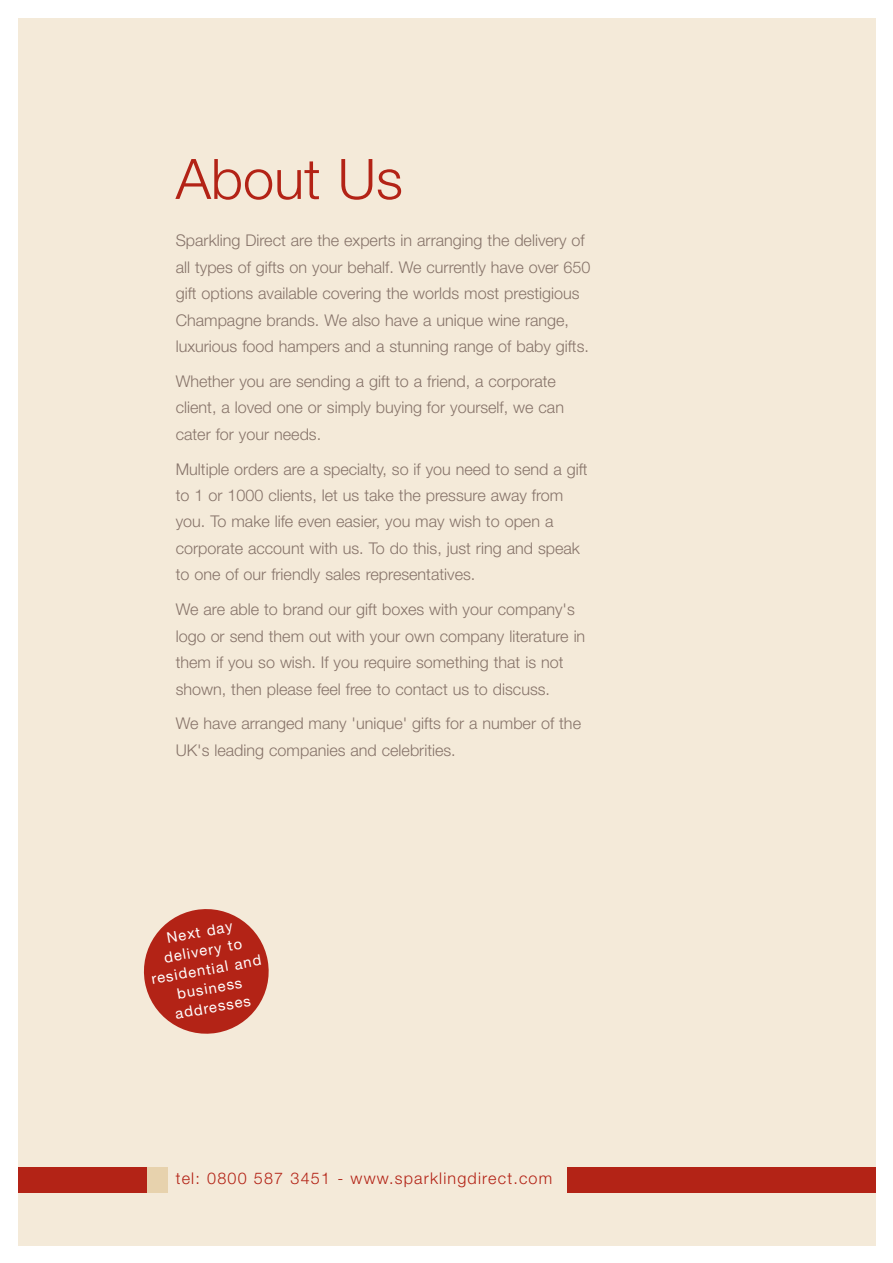
<style>
.page{position:relative;width:893px;height:1263px;background:#fff}
.page>*{position:absolute;margin:0;border:0;box-sizing:border-box;transform-origin:0 0}
.t1{font:300 55.8px "Helvetica Neue";color:#b32316}
.t2{font:300 16.2px/26.4px "Helvetica Neue";color:#87746a}
.t3{font:300 16.2px "Helvetica Neue";letter-spacing:.07em;color:#b32316}
.t4{font:14.7px/19px "Helvetica Neue";color:#fff;text-align:center}
</style>
<div class="page">
<div style="left:18px;top:18px;width:857px;height:1228px;background:#f4ead9"></div>
<div style="left:566px;top:1167px;width:309px;height:25px;background:#b32316"></div>
<svg style="left:143px;top:909px;width:126px;height:125px"></svg>
<div style="left:18px;top:1167px;width:149px;height:25px;background:#b32316"></div>
<div style="left:147px;top:1167px;width:20px;height:25px;background:#e7d2ad"></div>
<h1 class="t1" style="left:176px;top:159px;width:229px">About Us</h1>
<p class="t2" style="left:176px;top:229px;width:416px">Sparkling Direct are the experts in arranging the delivery of all types of gifts on your behalf. We currently have over 650 gift options available covering the worlds most prestigious Champagne brands. We also have a unique wine range, luxurious food hampers and a stunning range of baby gifts.</p>
<p class="t2" style="left:176px;top:369px;width:390px">Whether you are sending a gift to a friend, a corporate client, a loved one or simply buying for yourself, we can cater for your needs.</p>
<p class="t2" style="left:176px;top:457px;width:413px">Multiple orders are a specialty, so if you need to send a gift to 1 or 1000 clients, let us take the pressure away from you. To make life even easier, you may wish to open a corporate account with us. To do this, just ring and speak to one of our friendly sales representatives.</p>
<p class="t2" style="left:176px;top:598px;width:411px">We are able to brand our gift boxes with your company's logo or send them out with your own company literature in them if you so wish. If you require something that is not shown, then please feel free to contact us to discuss.</p>
<p class="t2" style="left:176px;top:712px;width:407px">We have arranged many 'unique' gifts for a number of the<br>UK's leading companies and celebrities.</p>
<p class="t4" style="left:143px;top:933px;width:113px;rotate:-10deg">Next day delivery to residential and business addresses</p>
<p class="t3" style="left:176px;top:1173px;width:378px">tel: 0800 587 3451 - www.sparklingdirect.com</p>
</div>
